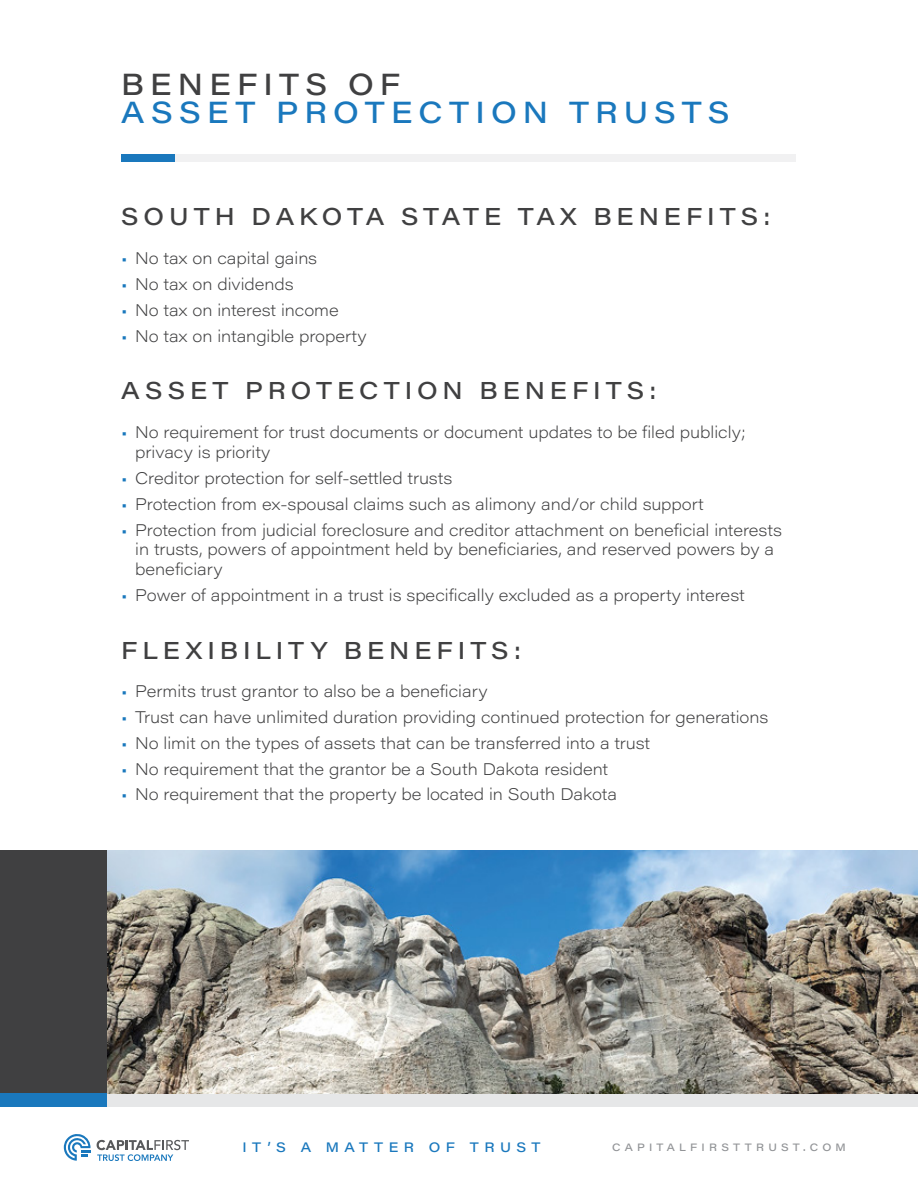
<style>
.page{position:relative;width:918px;height:1188px;background:#fff}
.page>*{position:absolute;margin:0;border:0;box-sizing:border-box;transform-origin:0 0}
.t1{font:500 30px "Acumin Pro Wide";letter-spacing:.205em;color:#1a78bd}
.t2{font:500 30px "Acumin Pro Wide";letter-spacing:.205em;color:#404041}
.t3{font:500 24px "Acumin Pro Wide";letter-spacing:.205em;color:#404041}
.t4{font:200 16.5px/19.8px "Acumin Pro Wide";letter-spacing:-.005em;color:#404041}
.t5{font:500 13.5px "Acumin Pro Wide";letter-spacing:.4em;color:#1a78bd}
.t6{font:500 10.5px "Acumin Pro Wide";letter-spacing:.4em;color:#929497}
.s1{color:#1a78bd}
</style>
<div class="page">
<svg style="left:64px;top:1134px;width:27px;height:27px"></svg>
<svg style="left:97px;top:1140px;width:92px;height:21px"></svg>
<div style="left:0;top:850px;width:108px;height:244px;background:#404041"></div>
<div style="left:0;top:1094px;width:108px;height:13px;background:#1a78bd"></div>
<div style="left:108px;top:1094px;width:810px;height:13px;background:#e6e7e8"></div>
<div style="left:121px;top:154px;width:675px;height:8px;background:#f1f1f2"></div>
<div style="left:121px;top:154px;width:54px;height:8px;background:#1a78bd"></div>
<img style="left:108px;top:850px;width:810px;height:243px">
<h1 class="t2" style="left:121px;top:62px;width:281px">BENEFITS OF</h1>
<h1 class="t1" style="left:121px;top:91px;width:610px">ASSET PROTECTION TRUSTS</h1>
<h2 class="t3" style="left:121px;top:199px;width:651px">SOUTH DAKOTA STATE TAX BENEFITS:</h2>
<p class="t4" style="left:121px;top:248px;width:197px"><span class="s1">•</span> No tax on capital gains</p>
<p class="t4" style="left:121px;top:274px;width:174px"><span class="s1">•</span> No tax on dividends</p>
<p class="t4" style="left:121px;top:300px;width:219px"><span class="s1">•</span> No tax on interest income</p>
<p class="t4" style="left:121px;top:325px;width:247px"><span class="s1">•</span> No tax on intangible property</p>
<h2 class="t3" style="left:121px;top:373px;width:537px">ASSET PROTECTION BENEFITS:</h2>
<p class="t4" style="left:135px;top:422px;width:612px;text-indent:-14px"><span class="s1">•</span> No requirement for trust documents or document updates to be filed publicly; privacy is priority</p>
<p class="t4" style="left:121px;top:468px;width:333px"><span class="s1">•</span> Creditor protection for self-settled trusts</p>
<p class="t4" style="left:121px;top:493px;width:584px"><span class="s1">•</span> Protection from ex-spousal claims such as alimony and/or child support</p>
<p class="t4" style="left:135px;top:519px;width:648px;text-indent:-14px"><span class="s1">•</span> Protection from judicial foreclosure and creditor attachment on beneficial interests in trusts, powers of appointment held by beneficiaries, and reserved powers by a beneficiary</p>
<p class="t4" style="left:121px;top:585px;width:625px"><span class="s1">•</span> Power of appointment in a trust is specifically excluded as a property interest</p>
<h2 class="t3" style="left:121px;top:633px;width:401px">FLEXIBILITY BENEFITS:</h2>
<p class="t4" style="left:121px;top:681px;width:368px"><span class="s1">•</span> Permits trust grantor to also be a beneficiary</p>
<p class="t4" style="left:121px;top:707px;width:649px"><span class="s1">•</span> Trust can have unlimited duration providing continued protection for generations</p>
<p class="t4" style="left:121px;top:732px;width:531px"><span class="s1">•</span> No limit on the types of assets that can be transferred into a trust</p>
<p class="t4" style="left:121px;top:758px;width:488px"><span class="s1">•</span> No requirement that the grantor be a South Dakota resident</p>
<p class="t4" style="left:121px;top:784px;width:497px"><span class="s1">•</span> No requirement that the property be located in South Dakota</p>
<p class="t5" style="left:243px;top:1138px;width:299px">IT’S A MATTER OF TRUST</p>
<p class="t6" style="left:612px;top:1139px;width:235px">CAPITALFIRSTTRUST.COM</p>
</div>
